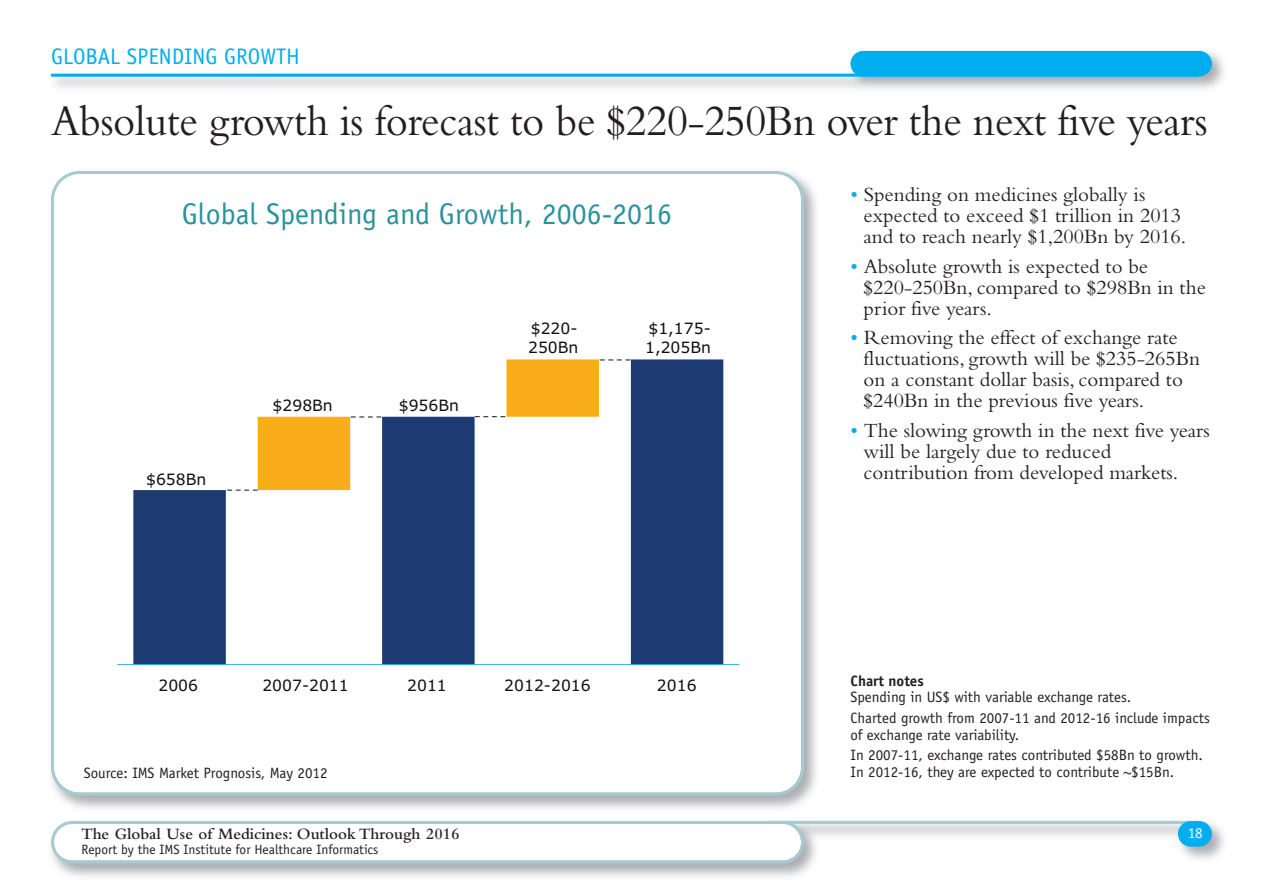
<style>
.page{position:relative;width:1263px;height:893px;background:#fff}
.page>*{position:absolute;margin:0;border:0;box-sizing:border-box;transform-origin:0 0}
.t1{font:45px "Bembo";letter-spacing:-.01em;color:#231f20;scale:.95 1}
.t2{font:30px "Officina Sans";color:#2a929d}
.t3{font:22.5px "Officina Sans";color:#00aeef}
.t4{font:21px/21px "Bembo";color:#231f20}
.t5{font:600 16.5px "Bembo";color:#231f20}
.t6{font:15.6px/19.5px "Verdana";color:#0e100e}
.t7{font:15px/20.7px "Officina Sans";color:#231f20}
.t8{font:700 15px "Officina Sans";color:#231f20}
.t9{font:15px "Officina Sans";color:#fff}
.t10{font:13.5px "Officina Sans";color:#231f20}
.s1{color:#00aeef}
</style>
<div class="page">
<svg style="left:51px;top:821px;width:753px;height:42px"></svg>
<hr style="left:766px;top:821px;width:431px;height:3px;background:#a5cad1">
<svg style="left:51px;top:171px;width:753px;height:625px"></svg>
<div style="left:1178px;top:821px;width:34px;height:26px;background:#00aeef;border-radius:13px"></div>
<img style="left:51px;top:50px;width:1173px;height:39px">
<div style="left:850px;top:51px;width:362px;height:25px;background:#00aeef;border-radius:13px"></div>
<hr style="left:51px;top:74px;width:1147px;height:3px;background:#00aeef">
<svg style="left:133px;top:359px;width:590px;height:305px"></svg>
<hr style="left:117px;top:664px;width:622px;height:1px;background:#27abe2">
<svg style="left:227px;top:359px;width:406px;height:132px"></svg>
<p class="t3" style="left:51px;top:48px;width:250px">GLOBAL SPENDING GROWTH</p>
<h1 class="t1" style="left:51px;top:106px;width:1219px">Absolute growth is forecast to be $220-250Bn over the next five years</h1>
<p class="t6" style="left:84px;top:120px;width:495px">Growth is forecast to be $40-70Bn less than the last five years</p>
<h2 class="t2" style="left:182px;top:202px;width:492px">Global Spending and Growth, 2006-2016</h2>
<p class="t6" style="left:146px;top:470px;width:62px">$658Bn</p>
<p class="t6" style="left:273px;top:396px;width:62px">$298Bn</p>
<p class="t6" style="left:399px;top:396px;width:62px">$956Bn</p>
<p class="t6" style="left:528px;top:318px;width:52px">$220-<br>250Bn</p>
<p class="t6" style="left:645px;top:318px;width:67px">$1,175-<br>1,205Bn</p>
<p class="t6" style="left:158px;top:676px;width:41px">2006</p>
<p class="t6" style="left:262px;top:676px;width:88px">2007-2011</p>
<p class="t6" style="left:407px;top:676px;width:41px">2011</p>
<p class="t6" style="left:504px;top:676px;width:88px">2012-2016</p>
<p class="t6" style="left:657px;top:676px;width:41px">2016</p>
<p class="t7" style="left:84px;top:764px;width:245px">Source: IMS Market Prognosis, May 2012</p>
<p class="t4" style="left:864px;top:186px;width:324px;text-indent:-13px"><span class="s1">•</span> Spending on medicines globally is expected to exceed $1 trillion in 2013 and to reach nearly $1,200Bn by 2016.</p>
<p class="t4" style="left:864px;top:258px;width:344px;text-indent:-13px"><span class="s1">•</span> Absolute growth is expected to be $220-250Bn, compared to $298Bn in the prior five years.</p>
<p class="t4" style="left:864px;top:329px;width:338px;text-indent:-13px"><span class="s1">•</span> Removing the effect of exchange rate fluctuations, growth will be $235-265Bn on a constant dollar basis, compared to $240Bn in the previous five years.</p>
<p class="t4" style="left:864px;top:422px;width:348px;text-indent:-13px"><span class="s1">•</span> The slowing growth in the next five years will be largely due to reduced contribution from developed markets.</p>
<p class="t8" style="left:850px;top:675px;width:75px">Chart notes</p>
<p class="t7" style="left:850px;top:688px;width:361px">Spending in US$ with variable exchange rates.<br>Charted growth from 2007-11 and 2012-16 include impacts</p>
<p class="t7" style="left:850px;top:725px;width:354px">of exchange rate variability.<br>In 2007-11, exchange rates contributed $58Bn to growth.</p>
<p class="t7" style="left:850px;top:763px;width:325px">In 2012-16, they are expected to contribute ~$15Bn.</p>
<p class="t5" style="left:81px;top:828px;width:380px">The Global Use of Medicines: Outlook Through 2016</p>
<p class="t9" style="left:1188px;top:827px;width:16px">18</p>
<p class="t10" style="left:81px;top:845px;width:299px">Report by the IMS Institute for Healthcare Informatics</p>
</div>
